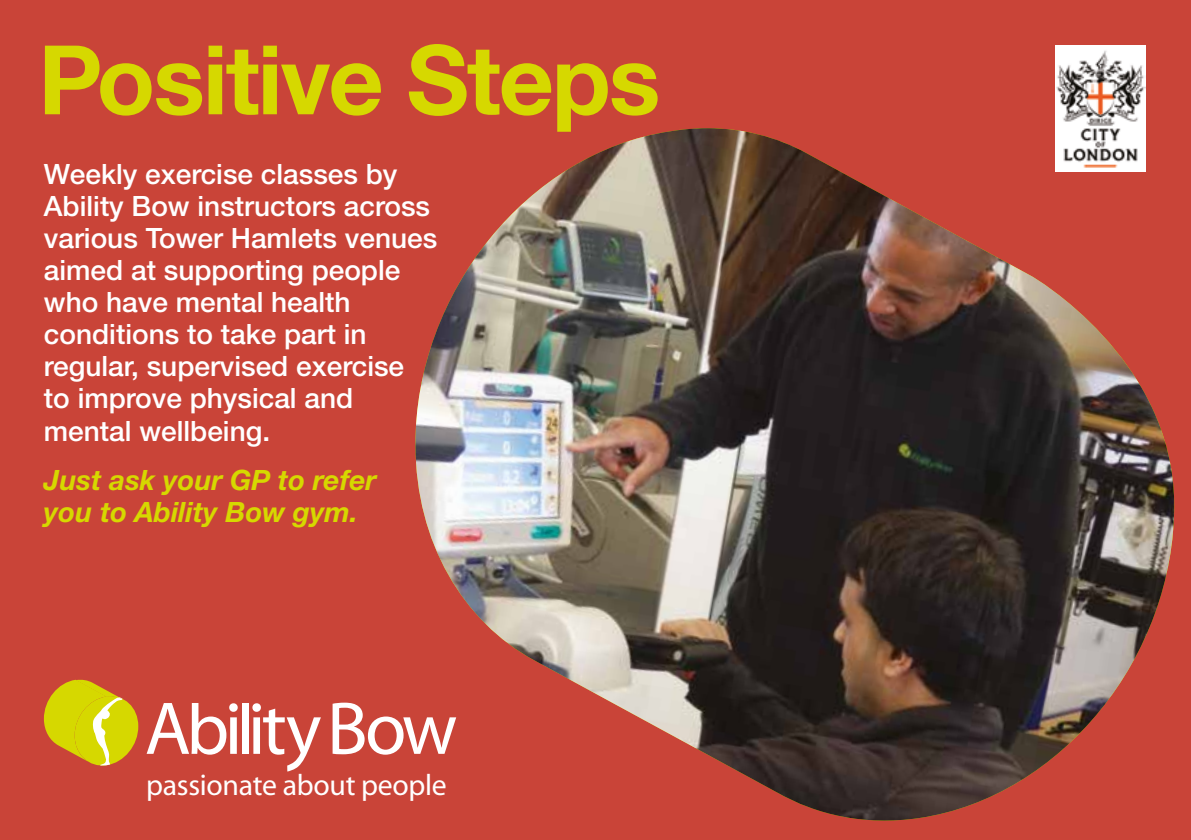
<style>
.page{position:relative;width:1191px;height:840px;background:#fff}
.page>*{position:absolute;margin:0;border:0;box-sizing:border-box;transform-origin:0 0}
.t1{font:700 96px "Helvetica Neue";letter-spacing:-.02em;color:#d6d800}
.t2{font:29.8px "Myriad";letter-spacing:-.01em;color:#fff}
.t3{font:500 28px/32px "Helvetica Neue";color:#fff}
.t4{font:italic 700 28px/32px "Helvetica Neue";color:#d6d800}
</style>
<div class="page">
<div style="left:0;top:0;width:1191px;height:839px;background:#c94438"></div>
<svg style="left:147px;top:703px;width:91px;height:51px"></svg>
<div style="left:242px;top:702px;width:6px;height:51px;background:#fff"></div>
<svg style="left:252px;top:703px;width:69px;height:68px"></svg>
<svg style="left:332px;top:702px;width:83px;height:52px"></svg>
<svg style="left:44px;top:679px;width:94px;height:87px"></svg>
<img style="left:415px;top:128px;width:760px;height:693px">
<img style="left:1055px;top:45px;width:90px;height:126px">
<h1 class="t1" style="left:38px;top:21px;width:623px">Positive Steps</h1>
<p class="t3" style="left:44px;top:158px;width:395px">Weekly exercise classes by<br>Ability Bow instructors across various Tower Hamlets venues aimed at supporting people who have mental health conditions to take part in regular, supervised exercise<br>to improve physical and mental wellbeing.</p>
<p class="t4" style="left:44px;top:462px;width:334px">Just ask your GP to refer you to Ability Bow gym.</p>
<p class="t2" style="left:146px;top:769px;width:302px">passionate about people</p>
</div>
